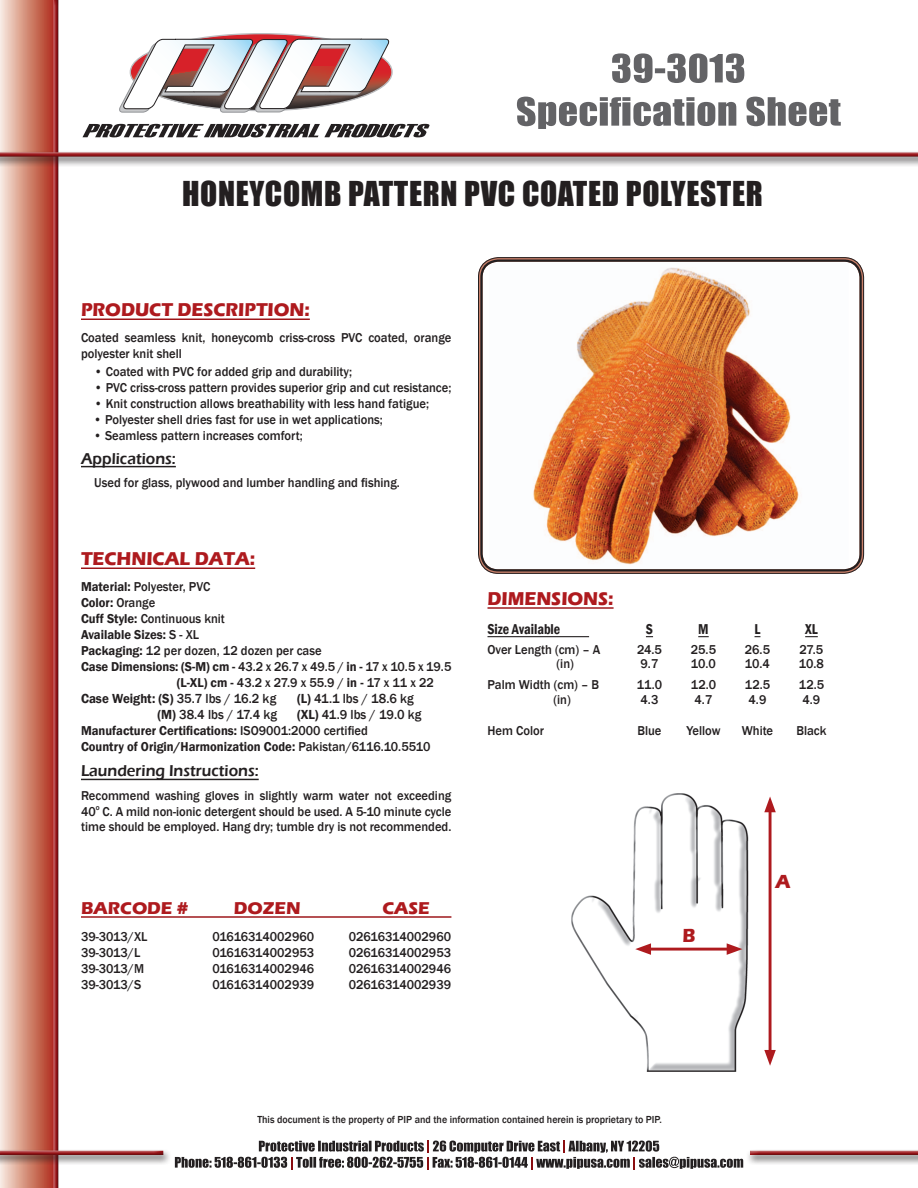
<style>
.page{position:relative;width:918px;height:1188px;background:#fff}
.page>*{position:absolute;margin:0;border:0;box-sizing:border-box;transform-origin:0 0}
.t1{font:31.5px "Impact";letter-spacing:.02em;color:#231f20}
.t2{font:700 19.5px "Eras ITC";color:#ae1a1e;scale:.95 1}
.t3{font:700 19.05px "Eras ITC";color:#ae1a1e;scale:.95 1}
.t4{font:700 17.7px "Eras ITC";color:#ae1a1e}
.header_small{font:600 16.2px "Eras ITC";color:#231f20;scale:.95 1}
.body_text{font:600 condensed 14.7px "Franklin Gothic";color:#231f20;scale:.95 1}
.body_text-2{font:500 13.5px "Franklin Gothic";color:#231f20;scale:.95 1}
.body_text-3{font:600 13.5px "Franklin Gothic";color:#231f20;scale:.95 1}
.body_text-4{font:500 13.2px/15.9px "Franklin Gothic";color:#231f20;scale:.95 1}
.body_text-5{font:600 13.2px "Franklin Gothic";color:#231f20;scale:.95 1}
.body_text-6{font:500 10.5px "Franklin Gothic";color:#231f20;scale:.95 1}
.s1{font-weight:600}
.s2{font-weight:500}
</style>
<div class="page">
<div style="left:0;top:0;width:56px;height:1188px;background:linear-gradient(to right,#f8ecdc,#ae2a15)"></div>
<div style="left:53px;top:0;width:8px;height:1188px;background:#231f20;opacity:.75"></div>
<img style="left:489px;top:263px;width:360px;height:306px">
<div style="left:478px;top:257px;width:386px;height:317px;border:1px solid #231f20;border-radius:20px"></div>
<div style="left:480px;top:260px;width:382px;height:312px;border:2px solid #231f20;border-radius:17px"></div>
<div style="left:0;top:149px;width:918px;height:18px;background:#231f20;opacity:.75"></div>
<div style="left:0;top:152px;width:918px;height:7px;background:#231f20;opacity:.75"></div>
<hr style="left:81px;top:319px;width:229px;height:1px;background:#9c1418">
<hr style="left:81px;top:466px;width:95px;height:1px;background:#231f20">
<img style="left:571px;top:793px;width:178px;height:279px">
<hr style="left:769px;top:807px;width:3px;height:248px;background:#ae1a1e">
<svg style="left:764px;top:796px;width:12px;height:16px"></svg>
<svg style="left:764px;top:1050px;width:12px;height:16px"></svg>
<hr style="left:646px;top:948px;width:86px;height:3px;background:#ae1a1e">
<svg style="left:727px;top:943px;width:15px;height:12px"></svg>
<svg style="left:635px;top:943px;width:16px;height:12px"></svg>
<hr style="left:488px;top:607px;width:126px;height:2px;background:#9c1418">
<hr style="left:488px;top:636px;width:101px;height:1px;background:#231f20">
<svg style="left:805px;top:636px;width:13px;height:1px"></svg>
<svg style="left:175px;top:1141px;width:568px;height:28px"></svg>
<hr style="left:81px;top:916px;width:370px;height:2px;background:#9c1418">
<hr style="left:81px;top:568px;width:174px;height:1px;background:#9c1418">
<hr style="left:81px;top:779px;width:178px;height:1px;background:#231f20">
<div style="left:0;top:1148px;width:171px;height:17px;background:#231f20;opacity:.75"></div>
<div style="left:0;top:1150px;width:165px;height:7px;background:#231f20;opacity:.75"></div>
<div style="left:745px;top:1148px;width:173px;height:17px;background:#231f20;opacity:.75"></div>
<div style="left:750px;top:1150px;width:168px;height:7px;background:#231f20;opacity:.75"></div>
<svg style="left:83px;top:124px;width:347px;height:13px"></svg>
<svg style="left:119px;top:34px;width:273px;height:79px"></svg>
<svg style="left:517px;top:97px;width:324px;height:32px"></svg>
<svg style="left:612px;top:53px;width:132px;height:30px"></svg>
<p class="t1" style="left:182px;top:170px;width:582px">HONEYCOMB PATTERN PVC COATED POLYESTER</p>
<p class="t3" style="left:81px;top:299px;width:242px">PRODUCT DESCRIPTION:</p>
<p class="body_text-4" style="left:81px;top:330px;width:391px">Coated seamless knit, honeycomb criss-cross PVC coated, orange polyester knit shell</p>
<p class="body_text-4" style="left:94px;top:364px;width:273px">• Coated with PVC for added grip and durability;</p>
<p class="body_text-4" style="left:94px;top:380px;width:377px">• PVC criss-cross pattern provides superior grip and cut resistance;</p>
<p class="body_text-4" style="left:94px;top:396px;width:354px">• Knit construction allows breathability with less hand fatigue;</p>
<p class="body_text-4" style="left:94px;top:412px;width:306px">• Polyester shell dries fast for use in wet applications;</p>
<p class="body_text-4" style="left:94px;top:428px;width:222px">• Seamless pattern increases comfort;</p>
<p class="header_small" style="left:81px;top:449px;width:101px">Applications:</p>
<p class="body_text-4" style="left:94px;top:475px;width:323px">Used for glass, plywood and lumber handling and fishing.</p>
<p class="t3" style="left:81px;top:548px;width:185px">TECHNICAL DATA:</p>
<p class="body_text-4" style="left:81px;top:579px;width:138px"><span class="s1">Material:</span> Polyester, PVC</p>
<p class="body_text-5" style="left:81px;top:595px;width:80px">Color: <span class="s2">Orange</span></p>
<p class="body_text-4" style="left:81px;top:611px;width:153px"><span class="s1">Cuff Style:</span> Continuous knit</p>
<p class="body_text-5" style="left:81px;top:627px;width:126px">Available Sizes: <span class="s2">S - XL</span></p>
<p class="body_text-4" style="left:81px;top:643px;width:255px"><span class="s1">Packaging:</span> 12 per dozen, 12 dozen per case</p>
<p class="body_text-4" style="left:81px;top:659px;width:391px"><span class="s1">Case Dimensions: (S-M) cm -</span> 43.2 x 26.7 x 49.5 / <span class="s1">in -</span> 17 x 10.5 x 19.5</p>
<p class="body_text-4" style="left:177px;top:675px;width:272px"><span class="s1">(L-XL) cm -</span> 43.2 x 27.9 x 55.9 / <span class="s1">in -</span> 17 x 11 x 22</p>
<p class="body_text-3" style="left:81px;top:690px;width:207px">Case Weight: (S) <span class="s2">35.7 lbs / 16.2 kg</span></p>
<p class="body_text-2" style="left:297px;top:690px;width:125px"><span class="s1">(L)</span> 41.1 lbs / 18.6 kg</p>
<p class="body_text-2" style="left:157px;top:707px;width:128px"><span class="s1">(M)</span> 38.4 lbs / 17.4 kg</p>
<p class="body_text-2" style="left:297px;top:707px;width:133px"><span class="s1">(XL)</span> 41.9 lbs / 19.0 kg</p>
<p class="body_text-5" style="left:81px;top:723px;width:303px">Manufacturer Certifications: <span class="s2">ISO9001:2000 certified</span></p>
<p class="body_text-5" style="left:81px;top:739px;width:369px">Country of Origin/Harmonization Code: <span class="s2">Pakistan/6116.10.5510</span></p>
<p class="header_small" style="left:81px;top:762px;width:189px">Laundering Instructions:</p>
<p class="body_text-4" style="left:81px;top:788px;width:391px;text-align:justify">Recommend washing gloves in slightly warm water not exceeding 40<sup>o</sup> C. A mild non-ionic detergent should be used. A 5-10 minute cycle time should be employed. Hang dry; tumble dry is not recommended.</p>
<p class="t4" style="left:81px;top:898px;width:109px">BARCODE #</p>
<p class="t4" style="left:234px;top:898px;width:68px">DOZEN</p>
<p class="t4" style="left:382px;top:898px;width:49px">CASE</p>
<p class="body_text-4" style="left:81px;top:929px;width:71px">39-3013/XL</p>
<p class="body_text-4" style="left:212px;top:929px;width:109px">01616314002960</p>
<p class="body_text-4" style="left:349px;top:929px;width:109px">02616314002960</p>
<p class="body_text-4" style="left:81px;top:945px;width:64px">39-3013/L</p>
<p class="body_text-4" style="left:212px;top:945px;width:109px">01616314002953</p>
<p class="body_text-4" style="left:349px;top:945px;width:109px">02616314002953</p>
<p class="body_text-4" style="left:81px;top:961px;width:68px">39-3013/M</p>
<p class="body_text-4" style="left:212px;top:961px;width:109px">01616314002946</p>
<p class="body_text-4" style="left:349px;top:961px;width:109px">02616314002946</p>
<p class="body_text-4" style="left:81px;top:977px;width:65px">39-3013/S</p>
<p class="body_text-4" style="left:212px;top:977px;width:109px">01616314002939</p>
<p class="body_text-4" style="left:349px;top:977px;width:109px">02616314002939</p>
<p class="t3" style="left:488px;top:588px;width:134px">DIMENSIONS:</p>
<p class="body_text" style="left:488px;top:620px;width:78px">Size Available</p>
<p class="body_text" style="left:646px;top:620px;width:9px">S</p>
<p class="body_text" style="left:698px;top:620px;width:13px">M</p>
<p class="body_text" style="left:755px;top:620px;width:8px">L</p>
<p class="body_text" style="left:805px;top:620px;width:15px">XL</p>
<p class="body_text-4" style="left:488px;top:641px;width:120px">Over Length (cm) – A</p>
<p class="body_text-4" style="left:637px;top:641px;width:28px">24.5</p>
<p class="body_text-4" style="left:691px;top:641px;width:28px">25.5</p>
<p class="body_text-4" style="left:745px;top:641px;width:28px">26.5</p>
<p class="body_text-4" style="left:800px;top:641px;width:26px">27.5</p>
<p class="body_text-4" style="left:557px;top:656px;width:20px">(in)</p>
<p class="body_text-4" style="left:641px;top:656px;width:20px">9.7</p>
<p class="body_text-4" style="left:691px;top:656px;width:28px">10.0</p>
<p class="body_text-4" style="left:745px;top:656px;width:28px">10.4</p>
<p class="body_text-4" style="left:799px;top:656px;width:28px">10.8</p>
<p class="body_text-4" style="left:488px;top:677px;width:119px">Palm Width (cm) – B</p>
<p class="body_text-4" style="left:637px;top:677px;width:28px">11.0</p>
<p class="body_text-4" style="left:691px;top:677px;width:28px">12.0</p>
<p class="body_text-4" style="left:745px;top:677px;width:28px">12.5</p>
<p class="body_text-4" style="left:799px;top:677px;width:28px">12.5</p>
<p class="body_text-4" style="left:553px;top:691px;width:20px">(in)</p>
<p class="body_text-4" style="left:641px;top:691px;width:20px">4.3</p>
<p class="body_text-4" style="left:695px;top:691px;width:20px">4.7</p>
<p class="body_text-4" style="left:749px;top:691px;width:20px">4.9</p>
<p class="body_text-4" style="left:803px;top:691px;width:20px">4.9</p>
<p class="body_text-4" style="left:488px;top:723px;width:61px">Hem Color</p>
<p class="body_text-4" style="left:637px;top:723px;width:27px">Blue</p>
<p class="body_text-4" style="left:686px;top:723px;width:37px">Yellow</p>
<p class="body_text-4" style="left:742px;top:723px;width:35px">White</p>
<p class="body_text-4" style="left:796px;top:723px;width:33px">Black</p>
<p class="t2" style="left:683px;top:925px;width:15px">B</p>
<p class="t2" style="left:776px;top:871px;width:17px">A</p>
<p class="body_text-6" style="left:257px;top:1113px;width:427px">This document is the property of PIP and the information contained herein is proprietary to PIP.</p>
</div>
